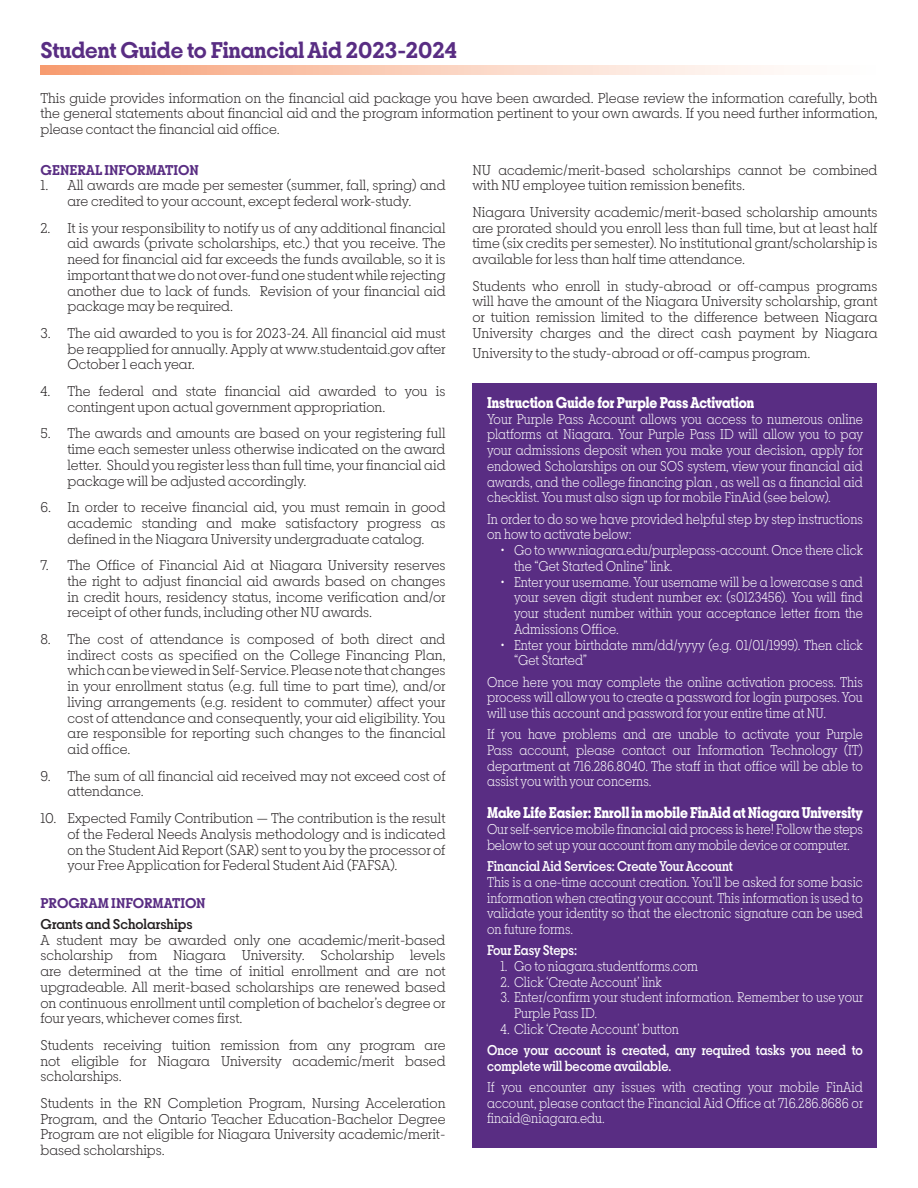
<style>
.page{position:relative;width:918px;height:1188px;background:#fff}
.page>*{position:absolute;margin:0;border:0;box-sizing:border-box;transform-origin:0 0}
.t1{font:600 24px "Breton";color:#592d83}
.t2{font:700 16.5px "Breton";color:#fff;scale:.91 1}
.t3{font:300 15px/15.8px "Breton";color:#231f20;text-align:justify}
.t4{font:300 15px/15.8px "Breton";color:#fff;text-align:justify;scale:.91 1}
.t5{font:500 15px/15.8px "Breton";color:#fff;scale:.91 1}
.t6{font:600 15px "Breton";color:#592d83}
.t7{font:500 15px "Breton";color:#231f20}
</style>
<div class="page">
<svg style="left:40px;top:65px;width:734px;height:10px;background:#facdb7"></svg>
<div style="left:472px;top:383px;width:406px;height:765px;background:#592d83"></div>
<p class="t1" style="left:40px;top:35px;width:418px">Student Guide to Financial Aid 2023-2024</p>
<p class="t3" style="left:40px;top:90px;width:839px">This guide provides information on the financial aid package you have been awarded. Please review the information carefully, both the general statements about financial aid and the program information pertinent to your own awards. If you need further information, please contact the financial aid office.</p>
<p class="t6" style="left:40px;top:160px;width:160px">GENERAL INFORMATION</p>
<p class="t3" style="left:40px;top:177px;width:406px;text-align:center">1. All awards are made per semester (summer, fall, spring) and are credited to your account, except federal work-study.</p>
<p class="t3" style="left:68px;top:220px;width:380px;text-indent:-27px">2. It is your responsibility to notify us of any additional financial aid awards (private scholarships, etc.) that you receive. The need for financial aid far exceeds the funds available, so it is important that we do not over-fund one student while rejecting another due to lack of funds. Revision of your financial aid package may be required.</p>
<p class="t3" style="left:68px;top:325px;width:380px;text-indent:-27px">3. The aid awarded to you is for 2023-24. All financial aid must be reapplied for annually. Apply at www.studentaid.gov after October 1 each year.</p>
<p class="t3" style="left:68px;top:383px;width:380px;text-indent:-27px">4. The federal and state financial aid awarded to you is contingent upon actual government appropriation.</p>
<p class="t3" style="left:68px;top:425px;width:380px;text-indent:-27px">5. The awards and amounts are based on your registering full time each semester unless otherwise indicated on the award letter. Should you register less than full time, your financial aid package will be adjusted accordingly.</p>
<p class="t3" style="left:68px;top:499px;width:380px;text-indent:-27px">6. In order to receive financial aid, you must remain in good academic standing and make satisfactory progress as defined in the Niagara University undergraduate catalog.</p>
<p class="t3" style="left:68px;top:557px;width:380px;text-indent:-27px">7. The Office of Financial Aid at Niagara University reserves the right to adjust financial aid awards based on changes in credit hours, residency status, income verification and/or receipt of other funds, including other NU awards.</p>
<p class="t3" style="left:68px;top:631px;width:380px;text-indent:-27px">8. The cost of attendance is composed of both direct and indirect costs as specified on the College Financing Plan, which can be viewed in Self-Service. Please note that changes in your enrollment status (e.g. full time to part time), and/or living arrangements (e.g. resident to commuter) affect your cost of attendance and consequently, your aid eligibility. You are responsible for reporting such changes to the financial aid office.</p>
<p class="t3" style="left:68px;top:768px;width:380px;text-indent:-27px">9. The sum of all financial aid received may not exceed cost of attendance.</p>
<p class="t3" style="left:68px;top:810px;width:380px;text-indent:-27px">10. Expected Family Contribution — The contribution is the result of the Federal Needs Analysis methodology and is indicated on the Student Aid Report (SAR) sent to you by the processor of your Free Application for Federal Student Aid (FAFSA).</p>
<p class="t6" style="left:40px;top:893px;width:167px">PROGRAM INFORMATION</p>
<p class="t7" style="left:40px;top:914px;width:154px">Grants and Scholarships</p>
<p class="t3" style="left:40px;top:932px;width:407px">A student may be awarded only one academic/merit-based scholarship from Niagara University. Scholarship levels are determined at the time of initial enrollment and are not upgradeable. All merit-based scholarships are renewed based on continuous enrollment until completion of bachelor’s degree or four years, whichever comes first.</p>
<p class="t3" style="left:40px;top:1037px;width:407px">Students receiving tuition remission from any program are not eligible for Niagara University academic/merit based scholarships.</p>
<p class="t3" style="left:40px;top:1095px;width:407px">Students in the RN Completion Program, Nursing Acceleration Program, and the Ontario Teacher Education-Bachelor Degree Program are not eligible for Niagara University academic/merit&shy;based scholarships.</p>
<p class="t3" style="left:472px;top:162px;width:406px">NU academic/merit-based scholarships cannot be combined with NU employee tuition remission benefits.</p>
<p class="t3" style="left:472px;top:204px;width:406px">Niagara University academic/merit-based scholarship amounts are prorated should you enroll less than full time, but at least half time (six credits per semester). No institutional grant/scholarship is available for less than half time attendance.</p>
<p class="t3" style="left:472px;top:278px;width:407px">Students who enroll in study-abroad or off-campus programs will have the amount of the Niagara University scholarship, grant or tuition remission limited to the difference between Niagara University charges and the direct cash payment by Niagara</p>
<p class="t3" style="left:472px;top:345px;width:339px">University to the study-abroad or off-campus program.</p>
<p class="t2" style="left:487px;top:391px;width:295px">Instruction Guide for Purple Pass Activation</p>
<p class="t4" style="left:487px;top:411px;width:415px">Your Purple Pass Account allows you access to numerous online platforms at Niagara. Your Purple Pass ID will allow you to pay your admissions deposit when you make your decision, apply for endowed Scholarships on our SOS system, view your financial aid awards, and the college financing plan , as well as a financial aid checklist. You must also sign up for mobile FinAid (see below).</p>
<p class="t4" style="left:487px;top:511px;width:414px">In order to do so we have provided helpful step by step instructions on how to activate below:</p>
<p class="t4" style="left:514px;top:542px;width:385px;text-indent:-14px">• Go to www.niagara.edu/purplepass-account. Once there click the “Get Started Online” link.</p>
<p class="t4" style="left:514px;top:574px;width:385px;text-indent:-14px">• Enter your username. Your username will be a lowercase s and your seven digit student number ex: (s0123456). You will find your student number within your acceptance letter from the Admissions Office.</p>
<p class="t4" style="left:514px;top:637px;width:385px;text-indent:-14px">• Enter your birthdate mm/dd/yyyy (e.g. 01/01/1999). Then click “Get Started”</p>
<p class="t4" style="left:487px;top:673px;width:415px">Once here you may complete the online activation process. This process will allow you to create a password for login purposes. You will use this account and password for your entire time at NU.</p>
<p class="t4" style="left:487px;top:726px;width:415px">If you have problems and are unable to activate your Purple Pass account, please contact our Information Technology (IT) department at 716.286.8040. The staff in that office will be able to assist you with your concerns.</p>
<p class="t2" style="left:487px;top:802px;width:415px">Make Life Easier: Enroll in mobile FinAid at Niagara University</p>
<p class="t4" style="left:487px;top:821px;width:415px">Our self-service mobile financial aid process is here! Follow the steps below to set up your account from any mobile device or computer.</p>
<p class="t5" style="left:487px;top:858px;width:272px">Financial Aid Services: Create Your Account</p>
<p class="t4" style="left:487px;top:874px;width:415px">This is a one-time account creation. You’ll be asked for some basic information when creating your account. This information is used to validate your identity so that the electronic signature can be used on future forms.</p>
<p class="t5" style="left:487px;top:942px;width:100px">Four Easy Steps:</p>
<p class="t4" style="left:501px;top:958px;width:218px">1. Go to niagara.studentforms.com</p>
<p class="t4" style="left:501px;top:974px;width:179px">2. Click ‘Create Account’ link</p>
<p class="t4" style="left:514px;top:989px;width:385px;text-indent:-14px">3. Enter/confirm your student information. Remember to use your<br>Purple Pass ID.</p>
<p class="t4" style="left:501px;top:1021px;width:197px">4. Click ‘Create Account’ button</p>
<p class="t5" style="left:487px;top:1042px;width:415px">Once your account is created, any required tasks you need to complete will become available.</p>
<p class="t4" style="left:487px;top:1079px;width:415px">If you encounter any issues with creating your mobile FinAid account, please contact the Financial Aid Office at 716.286.8686 or finaid@niagara.edu.</p>
</div>
